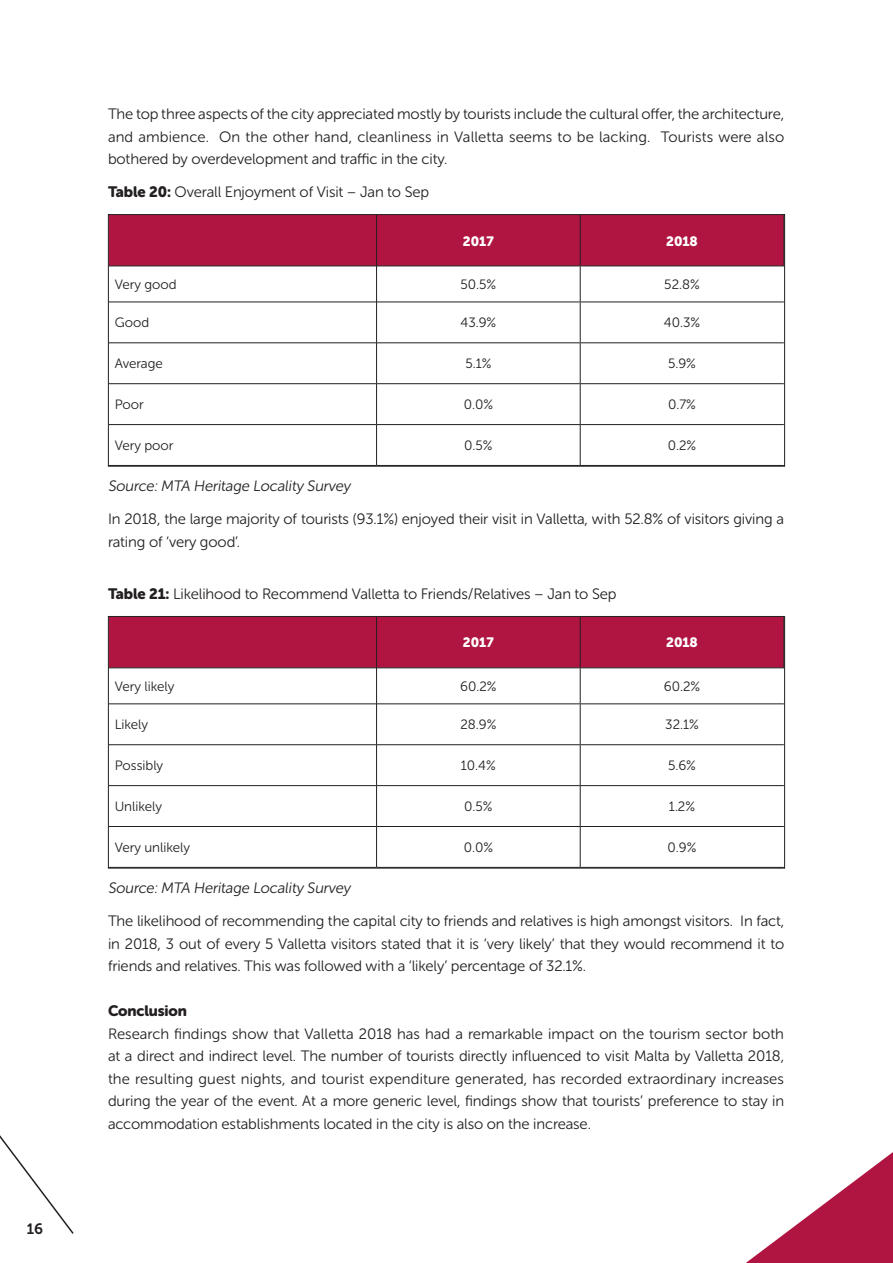
<style>
.page{position:relative;width:893px;height:1263px;background:#fff}
.page>*{position:absolute;margin:0;border:0;box-sizing:border-box;transform-origin:0 0}
.t1{font:15px/22.5px "Museo Sans Rounded 300";letter-spacing:-.01em;color:#231f20;text-align:justify}
.t2{font:15px "Museo Sans Rounded 900";letter-spacing:-.005em;color:#231f20}
.t3{font:15px "Museo Sans Rounded 700";color:#231f20}
.t4{font:13.5px "Museo Sans Rounded 300";color:#231f20}
.t5{font:13.5px "Museo Sans Rounded 900";color:#fff}
.s1{font-family:"Museo Sans Rounded 900"}
</style>
<div class="page">
<svg style="left:0;top:1135px;width:74px;height:99px"></svg>
<svg style="left:746px;top:1152px;width:147px;height:111px"></svg>
<div style="left:110px;top:618px;width:673px;height:49px;background:#b01542"></div>
<svg style="left:110px;top:668px;width:673px;height:198px"></svg>
<hr style="left:109px;top:667px;width:267px;height:1px;background:#231f20">
<hr style="left:377px;top:667px;width:203px;height:1px;background:#231f20">
<hr style="left:109px;top:703px;width:267px;height:1px;background:#231f20">
<hr style="left:377px;top:703px;width:203px;height:1px;background:#231f20">
<hr style="left:109px;top:744px;width:267px;height:1px;background:#231f20">
<hr style="left:377px;top:744px;width:203px;height:1px;background:#231f20">
<hr style="left:109px;top:785px;width:267px;height:1px;background:#231f20">
<hr style="left:377px;top:785px;width:203px;height:1px;background:#231f20">
<hr style="left:109px;top:826px;width:267px;height:1px;background:#231f20">
<hr style="left:377px;top:826px;width:203px;height:1px;background:#231f20">
<hr style="left:376px;top:617px;width:1px;height:51px;background:#231f20">
<hr style="left:376px;top:668px;width:1px;height:36px;background:#231f20">
<hr style="left:376px;top:704px;width:1px;height:41px;background:#231f20">
<hr style="left:376px;top:745px;width:1px;height:41px;background:#231f20">
<hr style="left:376px;top:786px;width:1px;height:40px;background:#231f20">
<hr style="left:376px;top:826px;width:1px;height:41px;background:#231f20">
<hr style="left:580px;top:617px;width:1px;height:50px;background:#231f20">
<hr style="left:580px;top:668px;width:1px;height:35px;background:#231f20">
<hr style="left:580px;top:704px;width:1px;height:40px;background:#231f20">
<hr style="left:580px;top:745px;width:1px;height:40px;background:#231f20">
<hr style="left:580px;top:786px;width:1px;height:40px;background:#231f20">
<hr style="left:580px;top:827px;width:1px;height:40px;background:#231f20">
<hr style="left:580px;top:667px;width:204px;height:1px;background:#231f20">
<hr style="left:580px;top:703px;width:204px;height:1px;background:#231f20">
<hr style="left:580px;top:744px;width:204px;height:1px;background:#231f20">
<hr style="left:580px;top:785px;width:204px;height:1px;background:#231f20">
<hr style="left:580px;top:826px;width:204px;height:1px;background:#231f20">
<div style="left:108px;top:616px;width:677px;height:252px;border:1px solid #231f20"></div>
<div style="left:110px;top:216px;width:673px;height:50px;background:#b01542"></div>
<svg style="left:110px;top:267px;width:673px;height:198px"></svg>
<hr style="left:109px;top:266px;width:267px;height:1px;background:#231f20">
<hr style="left:377px;top:266px;width:203px;height:1px;background:#231f20">
<hr style="left:109px;top:302px;width:267px;height:1px;background:#231f20">
<hr style="left:377px;top:302px;width:203px;height:1px;background:#231f20">
<hr style="left:109px;top:342px;width:267px;height:1px;background:#231f20">
<hr style="left:377px;top:342px;width:203px;height:1px;background:#231f20">
<hr style="left:109px;top:383px;width:267px;height:1px;background:#231f20">
<hr style="left:377px;top:383px;width:203px;height:1px;background:#231f20">
<hr style="left:109px;top:424px;width:267px;height:1px;background:#231f20">
<hr style="left:377px;top:424px;width:203px;height:1px;background:#231f20">
<hr style="left:376px;top:215px;width:1px;height:51px;background:#231f20">
<hr style="left:376px;top:266px;width:1px;height:36px;background:#231f20">
<hr style="left:376px;top:302px;width:1px;height:41px;background:#231f20">
<hr style="left:376px;top:343px;width:1px;height:41px;background:#231f20">
<hr style="left:376px;top:384px;width:1px;height:41px;background:#231f20">
<hr style="left:376px;top:425px;width:1px;height:40px;background:#231f20">
<hr style="left:580px;top:215px;width:1px;height:51px;background:#231f20">
<hr style="left:580px;top:266px;width:1px;height:36px;background:#231f20">
<hr style="left:580px;top:302px;width:1px;height:40px;background:#231f20">
<hr style="left:580px;top:343px;width:1px;height:40px;background:#231f20">
<hr style="left:580px;top:384px;width:1px;height:40px;background:#231f20">
<hr style="left:580px;top:425px;width:1px;height:40px;background:#231f20">
<hr style="left:580px;top:266px;width:204px;height:1px;background:#231f20">
<hr style="left:580px;top:302px;width:204px;height:1px;background:#231f20">
<hr style="left:580px;top:342px;width:204px;height:1px;background:#231f20">
<hr style="left:580px;top:383px;width:204px;height:1px;background:#231f20">
<hr style="left:580px;top:424px;width:204px;height:1px;background:#231f20">
<div style="left:108px;top:214px;width:677px;height:253px;border:1px solid #231f20"></div>
<p class="t3" style="left:27px;top:1220px;width:18px">16</p>
<p class="t1" style="left:108px;top:103px;width:678px">The top three aspects of the city appreciated mostly by tourists include the cultural offer, the architecture, and ambience. On the other hand, cleanliness in Valletta seems to be lacking. Tourists were also bothered by overdevelopment and traffic in the city.</p>
<p class="t1" style="left:108px;top:180px;width:323px"><span class="s1">Table 20:</span> Overall Enjoyment of Visit – Jan to Sep</p>
<p class="t5" style="left:463px;top:233px;width:32px">2017</p>
<p class="t5" style="left:666px;top:233px;width:33px">2018</p>
<p class="t4" style="left:115px;top:277px;width:63px">Very good</p>
<p class="t4" style="left:460px;top:277px;width:37px">50.5%</p>
<p class="t4" style="left:664px;top:277px;width:37px">52.8%</p>
<p class="t4" style="left:115px;top:315px;width:36px">Good</p>
<p class="t4" style="left:460px;top:315px;width:37px">43.9%</p>
<p class="t4" style="left:664px;top:315px;width:38px">40.3%</p>
<p class="t4" style="left:115px;top:356px;width:50px">Average</p>
<p class="t4" style="left:465px;top:356px;width:28px">5.1%</p>
<p class="t4" style="left:668px;top:356px;width:29px">5.9%</p>
<p class="t4" style="left:115px;top:397px;width:30px">Poor</p>
<p class="t4" style="left:464px;top:397px;width:31px">0.0%</p>
<p class="t4" style="left:668px;top:397px;width:29px">0.7%</p>
<p class="t4" style="left:115px;top:438px;width:60px">Very poor</p>
<p class="t4" style="left:464px;top:438px;width:30px">0.5%</p>
<p class="t4" style="left:668px;top:438px;width:30px">0.2%</p>
<p class="t1" style="left:108px;top:475px;width:244px">Source: MTA Heritage Locality Survey</p>
<p class="t1" style="left:108px;top:508px;width:678px">In 2018, the large majority of tourists (93.1%) enjoyed their visit in Valletta, with 52.8% of visitors giving a rating of ‘very good’.</p>
<p class="t1" style="left:108px;top:582px;width:510px"><span class="s1">Table 21:</span> Likelihood to Recommend Valletta to Friends/Relatives – Jan to Sep</p>
<p class="t5" style="left:463px;top:635px;width:32px">2017</p>
<p class="t5" style="left:666px;top:635px;width:33px">2018</p>
<p class="t4" style="left:115px;top:679px;width:61px">Very likely</p>
<p class="t4" style="left:460px;top:679px;width:38px">60.2%</p>
<p class="t4" style="left:664px;top:679px;width:38px">60.2%</p>
<p class="t4" style="left:115px;top:717px;width:35px">Likely</p>
<p class="t4" style="left:460px;top:717px;width:37px">28.9%</p>
<p class="t4" style="left:665px;top:717px;width:35px">32.1%</p>
<p class="t4" style="left:115px;top:758px;width:50px">Possibly</p>
<p class="t4" style="left:461px;top:758px;width:36px">10.4%</p>
<p class="t4" style="left:668px;top:758px;width:29px">5.6%</p>
<p class="t4" style="left:115px;top:799px;width:49px">Unlikely</p>
<p class="t4" style="left:464px;top:799px;width:30px">0.5%</p>
<p class="t4" style="left:669px;top:799px;width:28px">1.2%</p>
<p class="t4" style="left:115px;top:840px;width:77px">Very unlikely</p>
<p class="t4" style="left:464px;top:840px;width:31px">0.0%</p>
<p class="t4" style="left:668px;top:840px;width:30px">0.9%</p>
<p class="t1" style="left:108px;top:876px;width:244px">Source: MTA Heritage Locality Survey</p>
<p class="t1" style="left:108px;top:910px;width:678px">The likelihood of recommending the capital city to friends and relatives is high amongst visitors. In fact, in 2018, 3 out of every 5 Valletta visitors stated that it is ‘very likely’ that they would recommend it to friends and relatives. This was followed with a ‘likely’ percentage of 32.1%.</p>
<p class="t2" style="left:108px;top:1002px;width:81px">Conclusion</p>
<p class="t1" style="left:108px;top:1022px;width:678px">Research findings show that Valletta 2018 has had a remarkable impact on the tourism sector both at a direct and indirect level. The number of tourists directly influenced to visit Malta by Valletta 2018, the resulting guest nights, and tourist expenditure generated, has recorded extraordinary increases during the year of the event. At a more generic level, findings show that tourists’ preference to stay in accommodation establishments located in the city is also on the increase.</p>
</div>
